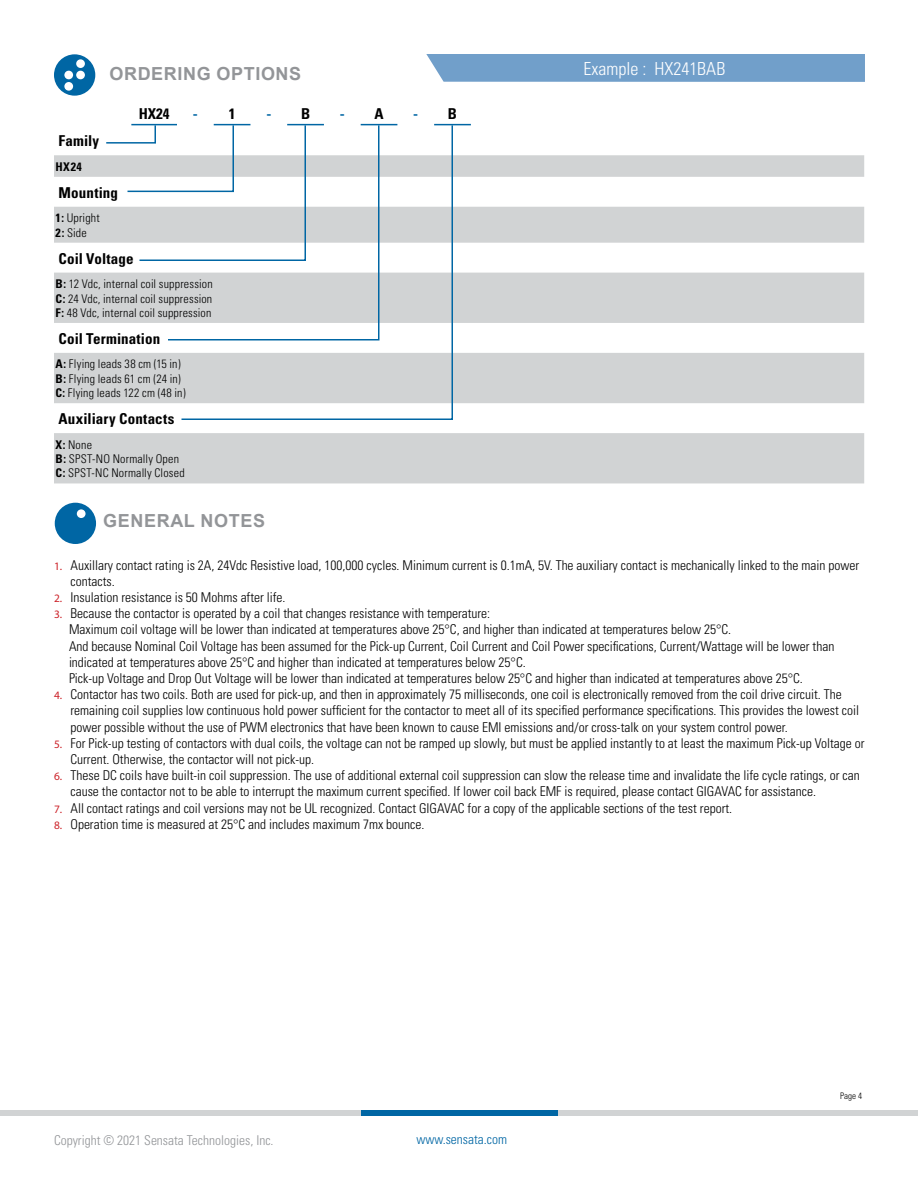
<style>
.page{position:relative;width:918px;height:1188px;background:#fff}
.page>*{position:absolute;margin:0;border:0;box-sizing:border-box;transform-origin:0 0}
.t1{font:700 18px "Arial";letter-spacing:.035em;color:#939598}
.t2{font:300 condensed 18px "Univers";color:#fff}
.t3{font:700 condensed 15px "Univers";letter-spacing:.01em;color:#000}
.t4{font:700 condensed 15px "Univers";color:#0066a4}
.t5{font:300 condensed 13.5px/16.2px "Univers";color:#000}
.t6{font:300 condensed 13.5px "Univers";color:#939598}
.t7{font:300 condensed 13.5px "Univers";color:#0066a4}
.t8{font:300 condensed 12px/14.4px "Univers";letter-spacing:.015em;color:#000}
.t9{font:700 condensed 12px "Univers";color:#000}
.t10{font:300 condensed 9px "Univers";color:#000}
.s1{color:#000}
.s2{font-weight:700}
.s3{font-family:"Univers LT Std";font-weight:700}
.s4{font-family:"Myriad Pro";font-weight:400;font-stretch:normal;font-size:11.4px;color:#cc2229}
</style>
<div class="page">
<div style="left:0;top:1110px;width:918px;height:6px;background:#d1d3d4"></div>
<div style="left:361px;top:1110px;width:197px;height:6px;background:#0066a4"></div>
<div style="left:55px;top:503px;width:41px;height:41px;background:#0066a4;border-radius:50%"></div>
<div style="left:77px;top:509px;width:9px;height:9px;background:#fff;border-radius:50%"></div>
<div style="left:54px;top:54px;width:41px;height:42px;background:#0066a4;border-radius:50%"></div>
<div style="left:76px;top:59px;width:9px;height:9px;background:#fff;border-radius:50%"></div>
<div style="left:64px;top:71px;width:9px;height:8px;background:#fff;border-radius:50%"></div>
<div style="left:76px;top:71px;width:9px;height:8px;background:#fff;border-radius:50%"></div>
<div style="left:64px;top:82px;width:9px;height:9px;background:#fff;border-radius:50%"></div>
<svg style="left:54px;top:155px;width:810px;height:328px;fill:#d1d3d4"></svg>
<div style="left:426px;top:54px;width:439px;height:28px;background:#719fca"></div>
<svg style="left:105px;top:125px;width:61px;height:137px"></svg>
<svg style="left:166px;top:125px;width:14px;height:216px"></svg>
<svg style="left:180px;top:124px;width:274px;height:297px"></svg>
<hr style="left:131px;top:124px;width:46px;height:1px;background:#0066a4">
<hr style="left:214px;top:124px;width:36px;height:1px;background:#0066a4">
<hr style="left:287px;top:124px;width:37px;height:1px;background:#0066a4">
<hr style="left:361px;top:124px;width:36px;height:1px;background:#0066a4">
<hr style="left:434px;top:124px;width:37px;height:1px;background:#0066a4">
<h1 class="t1" style="left:109px;top:61px;width:193px">ORDERING OPTIONS</h1>
<h1 class="t2" style="left:583px;top:58px;width:143px">Example : HX241BAB</h1>
<p class="t3" style="left:139px;top:104px;width:32px">HX24</p>
<p class="t4" style="left:193px;top:104px;width:44px">- <span class="s1">1</span></p>
<p class="t4" style="left:266px;top:104px;width:45px">- <span class="s1">B</span></p>
<p class="t4" style="left:340px;top:104px;width:45px">- <span class="s1">A</span></p>
<p class="t4" style="left:413px;top:104px;width:45px">- <span class="s1">B</span></p>
<p class="t3" style="left:58px;top:132px;width:42px">Family</p>
<p class="t9" style="left:56px;top:159px;width:28px">HX24</p>
<p class="t3" style="left:58px;top:183px;width:61px">Mounting</p>
<p class="t8" style="left:56px;top:211px;width:46px"><span class="s2">1:</span> Upright<br><span class="s2">2:</span> Side</p>
<p class="t3" style="left:58px;top:249px;width:77px">Coil Voltage</p>
<p class="t8" style="left:56px;top:277px;width:159px;text-align:justify"><span class="s2">B:</span> 12 Vdc, internal coil suppression <span class="s2">C:</span> 24 Vdc, internal coil suppression <span class="s2">F:</span> 48 Vdc, internal coil suppression</p>
<p class="t3" style="left:58px;top:329px;width:103px">Coil Termination</p>
<p class="t8" style="left:56px;top:357px;width:132px"><span class="s2">A:</span> Flying leads 38 cm (15 in)<br><span class="s2">B:</span> Flying leads 61 cm (24 in)<br><span class="s3">C:</span> Flying leads 122 cm (48 in)</p>
<p class="t3" style="left:58px;top:410px;width:117px">Auxiliary Contacts</p>
<p class="t8" style="left:56px;top:437px;width:131px"><span class="s2">X:</span> None<br><span class="s2">B:</span> SPST-NO Normally Open<br><span class="s2">C:</span> SPST-NC Normally Closed</p>
<h1 class="t1" style="left:103px;top:508px;width:163px">GENERAL NOTES</h1>
<p class="t5" style="left:70px;top:557px;width:790px;text-indent:-16px"><span class="s4">1.</span> Auxillary contact rating is 2A, 24Vdc Resistive load, 100,000 cycles. Minimum current is 0.1mA, 5V. The auxiliary contact is mechanically linked to the main power contacts.</p>
<p class="t5" style="left:54px;top:589px;width:233px"><span class="s4">2.</span> Insulation resistance is 50 Mohms after life.</p>
<p class="t5" style="left:69px;top:605px;width:767px;text-indent:-15px"><span class="s4">3.</span> Because the contactor is operated by a coil that changes resistance with temperature:<br>Maximum coil voltage will be lower than indicated at temperatures above 25°C, and higher than indicated at temperatures below 25°C.<br>And because Nominal Coil Voltage has been assumed for the Pick-up Current, Coil Current and Coil Power specifications, Current/Wattage will be lower than indicated at temperatures above 25°C and higher than indicated at temperatures below 25°C.<br>Pick-up Voltage and Drop Out Voltage will be lower than indicated at temperatures below 25°C and higher than indicated at temperatures above 25°C.</p>
<p class="t5" style="left:70px;top:686px;width:790px;text-indent:-16px"><span class="s4">4.</span> Contactor has two coils. Both are used for pick-up, and then in approximately 75 milliseconds, one coil is electronically removed from the coil drive circuit. The remaining coil supplies low continuous hold power sufficient for the contactor to meet all of its specified performance specifications. This provides the lowest coil power possible without the use of PWM electronics that have been known to cause EMI emissions and/or cross-talk on your system control power.</p>
<p class="t5" style="left:70px;top:735px;width:796px;text-indent:-16px"><span class="s4">5.</span> For Pick-up testing of contactors with dual coils, the voltage can not be ramped up slowly, but must be applied instantly to at least the maximum Pick-up Voltage or<br>Current. Otherwise, the contactor will not pick-up.</p>
<p class="t5" style="left:70px;top:767px;width:791px;text-indent:-16px"><span class="s4">6.</span> These DC coils have built-in coil suppression. The use of additional external coil suppression can slow the release time and invalidate the life cycle ratings, or can cause the contactor not to be able to interrupt the maximum current specified. If lower coil back EMF is required, please contact GIGAVAC for assistance.</p>
<p class="t5" style="left:54px;top:800px;width:680px"><span class="s4">7.</span> All contact ratings and coil versions may not be UL recognized. Contact GIGAVAC for a copy of the applicable sections of the test report.</p>
<p class="t5" style="left:54px;top:816px;width:372px"><span class="s4">8.</span> Operation time is measured at 25°C and includes maximum 7mx bounce.</p>
<p class="t6" style="left:54px;top:1132px;width:221px">Copyright © 2021 Sensata Technologies, Inc.</p>
<p class="t7" style="left:416px;top:1131px;width:92px">www.sensata.com</p>
<p class="t10" style="left:840px;top:1090px;width:23px">Page 4</p>
</div>
